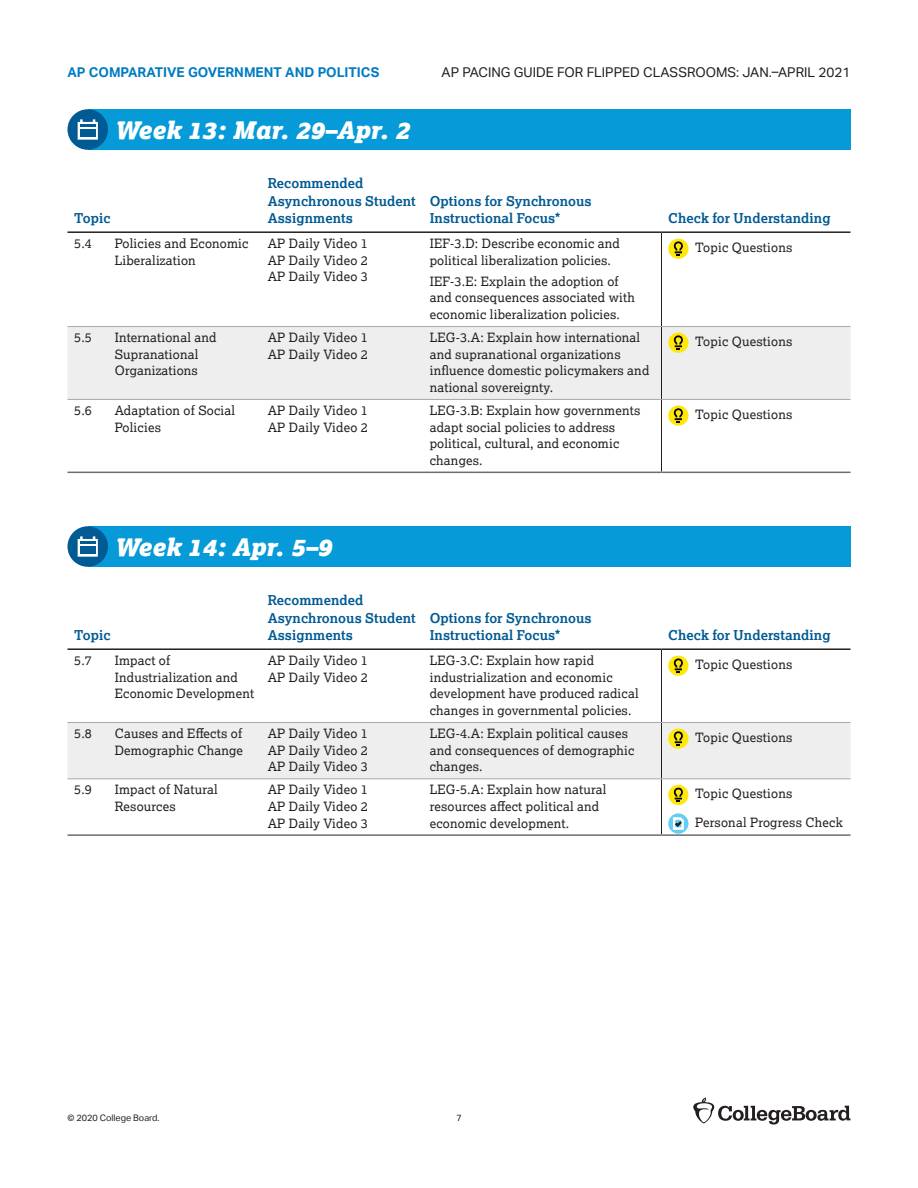
<style>
.page{position:relative;width:918px;height:1188px;background:#fff}
.page>*{position:absolute;margin:0;border:0;box-sizing:border-box;transform-origin:0 0}
.t1{font:italic 900 24px "Lexia";color:#fff}
.t2{font:700 13.5px/17.5px "Lexia";letter-spacing:.005em;color:#005a93}
.t3{font:13.5px "Aktiv Grotesk";color:#231f20}
.t4{font:700 13.5px "Aktiv Grotesk";color:#007bc3}
.t5{font:12.75px/16.5px "Lexia";letter-spacing:.015em;color:#231f20}
.t6{font:9px "Aktiv Grotesk";color:#231f20}
</style>
<div class="page">
<div style="left:88px;top:526px;width:762px;height:41px;background:#069ad9"></div>
<div style="left:88px;top:109px;width:762px;height:41px;background:#069ad9"></div>
<svg style="left:68px;top:109px;width:40px;height:41px"></svg>
<div style="left:80px;top:130px;width:15px;height:7px;background:#005a93"></div>
<div style="left:68px;top:327px;width:782px;height:72px;background:#eeeeef"></div>
<hr style="left:68px;top:231px;width:40px;height:2px;background:#231f20">
<hr style="left:108px;top:231px;width:153px;height:2px;background:#231f20">
<hr style="left:261px;top:231px;width:162px;height:2px;background:#231f20">
<hr style="left:423px;top:231px;width:239px;height:2px;background:#231f20">
<hr style="left:662px;top:231px;width:188px;height:2px;background:#231f20">
<hr style="left:661px;top:233px;width:1px;height:93px;background:#231f20">
<hr style="left:661px;top:327px;width:1px;height:72px;background:#231f20">
<hr style="left:661px;top:400px;width:1px;height:72px;background:#231f20">
<hr style="left:68px;top:472px;width:40px;height:1px;background:#6c6d70">
<hr style="left:108px;top:472px;width:153px;height:1px;background:#6c6d70">
<hr style="left:261px;top:472px;width:162px;height:1px;background:#6c6d70">
<hr style="left:423px;top:472px;width:239px;height:1px;background:#6c6d70">
<hr style="left:662px;top:472px;width:188px;height:1px;background:#6c6d70">
<hr style="left:68px;top:326px;width:40px;height:1px;background:#a8a9ad">
<hr style="left:108px;top:326px;width:153px;height:1px;background:#a8a9ad">
<hr style="left:261px;top:326px;width:162px;height:1px;background:#a8a9ad">
<hr style="left:423px;top:326px;width:239px;height:1px;background:#a8a9ad">
<hr style="left:662px;top:326px;width:188px;height:1px;background:#a8a9ad">
<hr style="left:68px;top:399px;width:40px;height:1px;background:#a8a9ad">
<hr style="left:108px;top:399px;width:153px;height:1px;background:#a8a9ad">
<hr style="left:261px;top:399px;width:162px;height:1px;background:#a8a9ad">
<hr style="left:423px;top:399px;width:239px;height:1px;background:#a8a9ad">
<hr style="left:662px;top:399px;width:188px;height:1px;background:#a8a9ad">
<div style="left:668px;top:239px;width:20px;height:20px;background:#ffe709;border-radius:50%"></div>
<svg style="left:673px;top:241px;width:10px;height:15px"></svg>
<div style="left:668px;top:333px;width:20px;height:20px;background:#ffe709;border-radius:50%"></div>
<svg style="left:673px;top:335px;width:10px;height:15px"></svg>
<div style="left:668px;top:405px;width:20px;height:21px;background:#ffe709;border-radius:50%"></div>
<svg style="left:673px;top:408px;width:10px;height:15px"></svg>
<svg style="left:68px;top:526px;width:40px;height:41px"></svg>
<div style="left:80px;top:547px;width:15px;height:7px;background:#005a93"></div>
<svg style="left:68px;top:655px;width:782px;height:179px"></svg>
<div style="left:68px;top:723px;width:782px;height:55px;background:#eeeeef"></div>
<hr style="left:68px;top:648px;width:40px;height:2px;background:#231f20">
<hr style="left:108px;top:648px;width:153px;height:2px;background:#231f20">
<hr style="left:261px;top:648px;width:162px;height:2px;background:#231f20">
<hr style="left:423px;top:648px;width:239px;height:2px;background:#231f20">
<hr style="left:662px;top:648px;width:188px;height:2px;background:#231f20">
<hr style="left:661px;top:650px;width:1px;height:72px;background:#231f20">
<hr style="left:661px;top:723px;width:1px;height:55px;background:#231f20">
<hr style="left:661px;top:779px;width:1px;height:55px;background:#231f20">
<hr style="left:68px;top:834px;width:40px;height:2px;background:#6c6d70">
<hr style="left:108px;top:834px;width:153px;height:2px;background:#6c6d70">
<hr style="left:261px;top:834px;width:162px;height:2px;background:#6c6d70">
<hr style="left:423px;top:834px;width:239px;height:2px;background:#6c6d70">
<hr style="left:662px;top:834px;width:188px;height:2px;background:#6c6d70">
<hr style="left:68px;top:722px;width:40px;height:1px;background:#a8a9ad">
<hr style="left:108px;top:722px;width:153px;height:1px;background:#a8a9ad">
<hr style="left:261px;top:722px;width:162px;height:1px;background:#a8a9ad">
<hr style="left:423px;top:722px;width:239px;height:1px;background:#a8a9ad">
<hr style="left:662px;top:722px;width:188px;height:1px;background:#a8a9ad">
<hr style="left:68px;top:778px;width:40px;height:1px;background:#a8a9ad">
<hr style="left:108px;top:778px;width:153px;height:1px;background:#a8a9ad">
<hr style="left:261px;top:778px;width:162px;height:1px;background:#a8a9ad">
<hr style="left:423px;top:778px;width:239px;height:1px;background:#a8a9ad">
<hr style="left:662px;top:778px;width:188px;height:1px;background:#a8a9ad">
<div style="left:668px;top:656px;width:20px;height:20px;background:#ffe709;border-radius:50%"></div>
<svg style="left:673px;top:658px;width:10px;height:15px"></svg>
<div style="left:668px;top:728px;width:20px;height:21px;background:#ffe709;border-radius:50%"></div>
<svg style="left:673px;top:731px;width:10px;height:15px"></svg>
<div style="left:668px;top:785px;width:20px;height:20px;background:#ffe709;border-radius:50%"></div>
<svg style="left:673px;top:787px;width:10px;height:15px"></svg>
<div style="left:668px;top:813px;width:20px;height:21px;background:#63cdf3;border-radius:50%"></div>
<svg style="left:673px;top:818px;width:11px;height:12px"></svg>
<svg style="left:693px;top:1098px;width:157px;height:27px"></svg>
<p class="t4" style="left:68px;top:65px;width:313px">AP COMPARATIVE GOVERNMENT AND POLITICS</p>
<p class="t3" style="left:442px;top:65px;width:410px">AP PACING GUIDE FOR FLIPPED CLASSROOMS: JAN.–APRIL 2021</p>
<h1 class="t1" style="left:115px;top:114px;width:297px">Week 13: Mar. 29–Apr. 2</h1>
<p class="t2" style="left:74px;top:209px;width:38px">Topic</p>
<p class="t2" style="left:268px;top:174px;width:150px">Recommended<br>Asynchronous Student<br>Assignments</p>
<p class="t2" style="left:430px;top:192px;width:164px">Options for Synchronous<br>Instructional Focus*</p>
<p class="t5" style="left:74px;top:235px;width:19px">5.4</p>
<p class="t5" style="left:115px;top:235px;width:135px">Policies and Economic<br>Liberalization</p>
<p class="t5" style="left:268px;top:235px;width:102px;text-align:justify">AP Daily Video 1<br>AP Daily Video 2<br>AP Daily Video 3</p>
<p class="t5" style="left:430px;top:235px;width:192px">IEF-3.D: Describe economic and political liberalization policies.</p>
<p class="t5" style="left:430px;top:273px;width:207px">IEF-3.E: Explain the adoption of and consequences associated with economic liberalization policies.</p>
<p class="t2" style="left:668px;top:209px;width:164px">Check for Understanding</p>
<p class="t5" style="left:695px;top:239px;width:99px">Topic Questions</p>
<p class="t5" style="left:74px;top:329px;width:19px">5.5</p>
<p class="t5" style="left:115px;top:329px;width:103px">International and<br>Supranational<br>Organizations</p>
<p class="t5" style="left:268px;top:329px;width:102px">AP Daily Video 1<br>AP Daily Video 2</p>
<p class="t5" style="left:430px;top:329px;width:221px">LEG-3.A: Explain how international and supranational organizations influence domestic policymakers and national sovereignty.</p>
<p class="t5" style="left:695px;top:333px;width:99px">Topic Questions</p>
<p class="t5" style="left:74px;top:402px;width:19px">5.6</p>
<p class="t5" style="left:115px;top:402px;width:122px">Adaptation of Social<br>Policies</p>
<p class="t5" style="left:268px;top:402px;width:102px">AP Daily Video 1<br>AP Daily Video 2</p>
<p class="t5" style="left:430px;top:402px;width:212px">LEG-3.B: Explain how governments adapt social policies to address political, cultural, and economic changes.</p>
<p class="t5" style="left:695px;top:406px;width:99px">Topic Questions</p>
<h1 class="t1" style="left:115px;top:531px;width:219px">Week 14: Apr. 5–9</h1>
<p class="t2" style="left:74px;top:626px;width:38px">Topic</p>
<p class="t2" style="left:268px;top:591px;width:150px">Recommended<br>Asynchronous Student<br>Assignments</p>
<p class="t2" style="left:430px;top:609px;width:164px">Options for Synchronous<br>Instructional Focus*</p>
<p class="t2" style="left:668px;top:626px;width:164px">Check for Understanding</p>
<p class="t5" style="left:74px;top:652px;width:19px">5.7</p>
<p class="t5" style="left:115px;top:652px;width:141px">Impact of<br>Industrialization and<br>Economic Development</p>
<p class="t5" style="left:268px;top:652px;width:102px">AP Daily Video 1<br>AP Daily Video 2</p>
<p class="t5" style="left:430px;top:652px;width:210px">LEG-3.C: Explain how rapid industrialization and economic development have produced radical changes in governmental policies.</p>
<p class="t5" style="left:695px;top:656px;width:99px">Topic Questions</p>
<p class="t5" style="left:74px;top:725px;width:19px">5.8</p>
<p class="t5" style="left:115px;top:725px;width:130px">Causes and Effects of<br>Demographic Change</p>
<p class="t5" style="left:268px;top:725px;width:102px;text-align:justify">AP Daily Video 1<br>AP Daily Video 2<br>AP Daily Video 3</p>
<p class="t5" style="left:430px;top:725px;width:206px">LEG-4.A: Explain political causes and consequences of demographic changes.</p>
<p class="t5" style="left:695px;top:729px;width:99px">Topic Questions</p>
<p class="t5" style="left:74px;top:781px;width:19px">5.9</p>
<p class="t5" style="left:115px;top:781px;width:104px">Impact of Natural<br>Resources</p>
<p class="t5" style="left:268px;top:781px;width:102px;text-align:justify">AP Daily Video 1<br>AP Daily Video 2<br>AP Daily Video 3</p>
<p class="t5" style="left:430px;top:781px;width:178px">LEG-5.A: Explain how natural resources affect political and economic development.</p>
<p class="t5" style="left:695px;top:785px;width:99px">Topic Questions</p>
<p class="t5" style="left:695px;top:814px;width:149px">Personal Progress Check</p>
<p class="t6" style="left:68px;top:1113px;width:94px">© 2020 College Board.</p>
<p class="t6" style="left:456px;top:1113px;width:7px">7</p>
</div>
